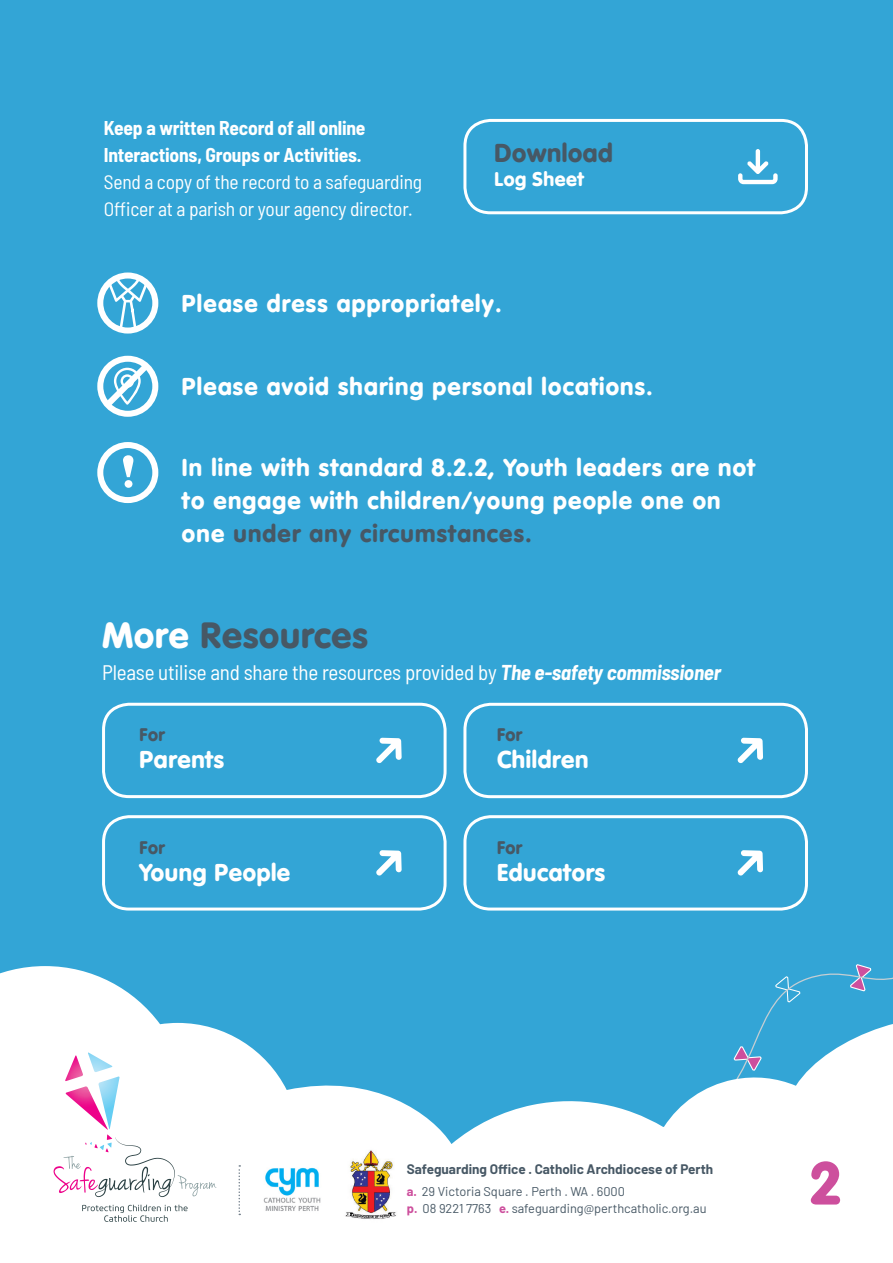
<style>
.page{position:relative;width:893px;height:1263px;background:#33a5d6}
.page>*{position:absolute;margin:0;border:0;box-sizing:border-box;transform-origin:0 0}
.t1{font:900 59.4px "VAG Rounded LT Pro";color:#cd4f9d}
.t2{font:900 36px "VAG Rounded LT Pro";letter-spacing:.025em;color:#475865}
.t3{font:900 25.5px "VAG Rounded LT Pro";letter-spacing:.025em;color:#475865}
.t4{font:900 24px/33px "VAG Rounded LT Pro";letter-spacing:.05em;color:#fff}
.t5{font:900 24px "VAG Rounded LT Pro";letter-spacing:.025em;color:#fff}
.t6{font:semi-condensed 21px "Barlow";letter-spacing:-.01em;color:#fff}
.t7{font:semi-condensed 19.5px/27px "Barlow";letter-spacing:-.01em;color:#fff}
.t8{font:900 19.5px "VAG Rounded LT Pro";letter-spacing:.025em;color:#fff}
.t9{font:900 18px "VAG Rounded LT Pro";letter-spacing:.025em;color:#475865}
.t10{font:700 13.5px "Barlow";color:#475865}
.t11{font:12.75px/16.5px "Barlow";color:#475865}
.s1{font-weight:700}
.s2{color:#475865}
.s3{color:#fff}
.s4{font-weight:700;font-style:italic}
.s5{font-weight:700;color:#cd4f9d}
</style>
<div class="page">
<svg style="left:0;top:966px;width:893px;height:297px;fill:#fff"></svg>
<div style="left:102px;top:815px;width:345px;height:95px;border:3px solid #fff;border-radius:26px"></div>
<svg style="left:376px;top:850px;width:26px;height:26px"></svg>
<div style="left:102px;top:703px;width:345px;height:95px;border:3px solid #fff;border-radius:26px"></div>
<svg style="left:376px;top:738px;width:26px;height:25px"></svg>
<div style="left:463px;top:815px;width:345px;height:95px;border:3px solid #fff;border-radius:26px"></div>
<svg style="left:737px;top:850px;width:26px;height:26px"></svg>
<div style="left:463px;top:703px;width:345px;height:95px;border:3px solid #fff;border-radius:26px"></div>
<svg style="left:737px;top:738px;width:26px;height:25px"></svg>
<div style="left:463px;top:119px;width:345px;height:95px;border:3px solid #fff;border-radius:26px"></div>
<svg style="left:738px;top:149px;width:40px;height:35px"></svg>
<svg style="left:100px;top:276px;width:55px;height:54px"></svg>
<div style="left:97px;top:272px;width:61px;height:62px;border:6px solid #fff;border-radius:50%"></div>
<div style="left:97px;top:442px;width:61px;height:61px;border:6px solid #fff;border-radius:50%"></div>
<div style="left:97px;top:356px;width:61px;height:61px;border:6px solid #fff;border-radius:50%"></div>
<svg style="left:99px;top:357px;width:56px;height:56px"></svg>
<svg style="left:123px;top:455px;width:10px;height:33px"></svg>
<img style="left:260px;top:1150px;width:70px;height:76px">
<img style="left:342px;top:1147px;width:56px;height:76px">
<svg style="left:4px;top:1035px;width:294px;height:187px"></svg>
<p class="t7" style="left:104px;top:113px;width:320px"><span class="s1">Keep a written Record of all online Interactions, Groups or Activities.<br></span>Send a copy of the record to a safeguarding Officer at a parish or your agency director.</p>
<p class="t3" style="left:494px;top:136px;width:120px">Download</p>
<p class="t8" style="left:494px;top:166px;width:91px">Log Sheet</p>
<p class="t4" style="left:182px;top:287px;width:321px">Please dress appropriately.</p>
<p class="t4" style="left:182px;top:370px;width:472px">Please avoid sharing personal locations.</p>
<p class="t4" style="left:182px;top:451px;width:575px">In line with standard 8.2.2, Youth leaders are not to engage with children/young people one on one <span class="s2">under any circumstances.</span></p>
<p class="t2" style="left:102px;top:611px;width:267px"><span class="s3">More</span> Resources</p>
<p class="t6" style="left:102px;top:657px;width:620px">Please utilise and share the resources provided by <span class="s4">The e-safety commissioner</span></p>
<p class="t9" style="left:140px;top:723px;width:27px">For</p>
<p class="t5" style="left:140px;top:744px;width:86px">Parents</p>
<p class="t9" style="left:140px;top:835px;width:27px">For</p>
<p class="t5" style="left:140px;top:856px;width:152px">Young People</p>
<p class="t9" style="left:497px;top:723px;width:27px">For</p>
<p class="t5" style="left:497px;top:744px;width:93px">Children</p>
<p class="t9" style="left:497px;top:835px;width:27px">For</p>
<p class="t5" style="left:497px;top:856px;width:109px">Educators</p>
<p class="t10" style="left:407px;top:1159px;width:308px">Safeguarding Office . Catholic Archdiocese of Perth</p>
<p class="t11" style="left:407px;top:1182px;width:220px"><span class="s5">a.</span> 29 Victoria Square . Perth . WA . 6000 <span class="s5">p.</span> 08 9221 7763</p>
<p class="t11" style="left:499px;top:1199px;width:209px"><span class="s5">e.</span> safeguarding@perthcatholic.org.au</p>
<p class="t1" style="left:811px;top:1144px;width:31px">2</p>
</div>
